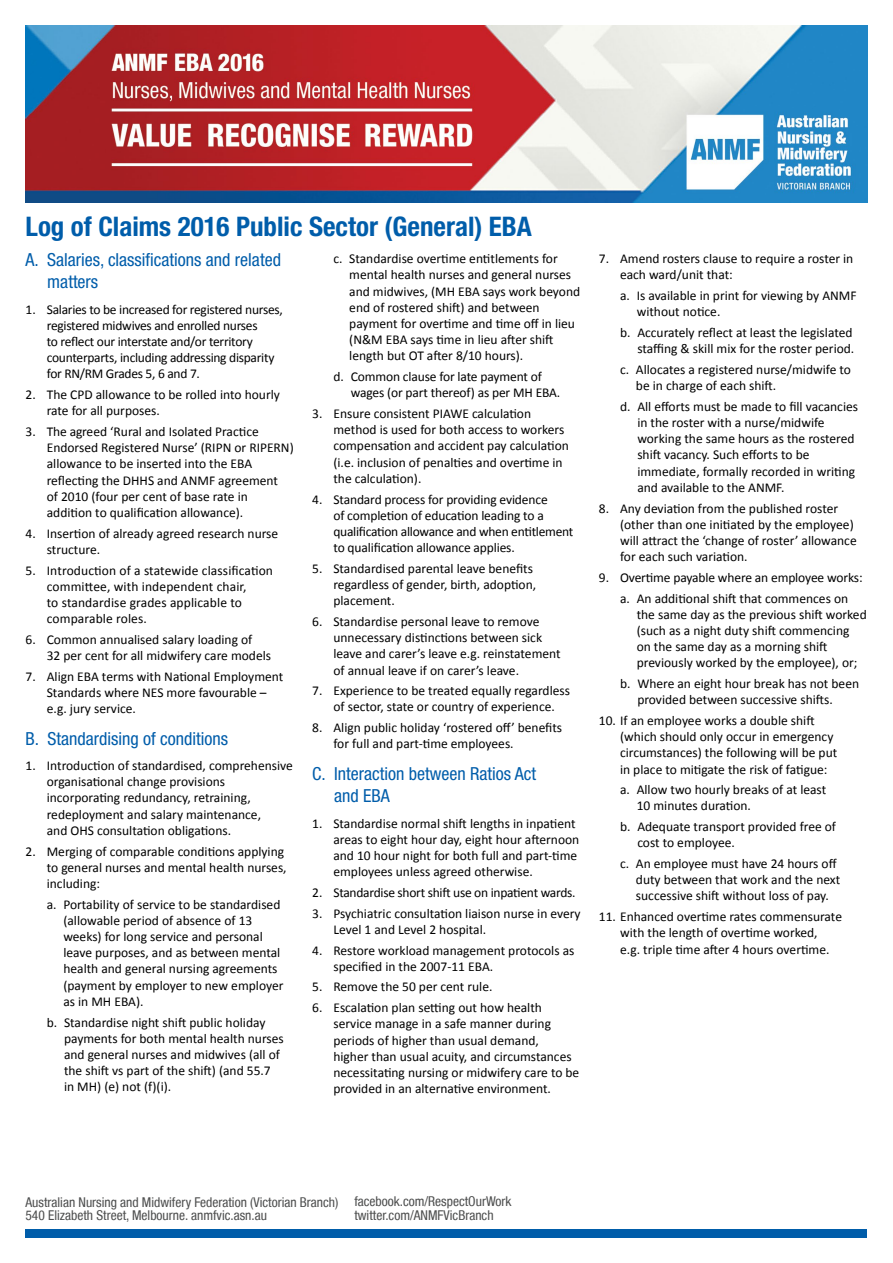
<style>
.page{position:relative;width:893px;height:1263px;background:#fff}
.page>*{position:absolute;margin:0;border:0;box-sizing:border-box;transform-origin:0 0}
.t1{font:700 condensed 27px "Helvetica Neue LT Std";color:#005daa}
.t2{font:condensed 18px/22.5px "Helvetica Neue LT Std";color:#005daa}
.t3{font:13.5px/16.2px "Calibri";color:#000}
.t4{font:13.5px/16.2px "Calibri";letter-spacing:-.02em;color:#000}
.t5{font:condensed 13.5px/13.5px "Helvetica Neue LT";color:#4c4d4d}
</style>
<div class="page">
<div style="left:26px;top:1229px;width:841px;height:8px;background:#005daa"></div>
<img style="left:26px;top:26px;width:841px;height:176px">
<h1 class="t1" style="left:26px;top:210px;width:508px">Log of Claims 2016 Public Sector (General) EBA</h1>
<h2 class="t2" style="left:47px;top:248px;width:235px;text-indent:-22px">A. Salaries, classifications and related matters</h2>
<p class="t4" style="left:47px;top:301px;width:238px;text-indent:-21px">1. Salaries to be increased for registered nurses, registered midwives and enrolled nurses<br>to reflect our interstate and/or territory counterparts, including addressing disparity for RN/RM Grades 5, 6 and 7.</p>
<p class="t3" style="left:47px;top:387px;width:235px;text-indent:-21px">2. The CPD allowance to be rolled into hourly rate for all purposes.</p>
<p class="t3" style="left:47px;top:423px;width:248px;text-indent:-21px">3. The agreed ‘Rural and Isolated Practice Endorsed Registered Nurse’ (RIPN or RIPERN) allowance to be inserted into the EBA reflecting the DHHS and ANMF agreement<br>of 2010 (four per cent of base rate in addition to qualification allowance).</p>
<p class="t3" style="left:47px;top:525px;width:233px;text-indent:-21px">4. Insertion of already agreed research nurse structure.</p>
<p class="t3" style="left:47px;top:562px;width:228px;text-indent:-21px">5. Introduction of a statewide classification committee, with independent chair,<br>to standardise grades applicable to comparable roles.</p>
<p class="t3" style="left:47px;top:631px;width:226px;text-indent:-21px">6. Common annualised salary loading of<br>32 per cent for all midwifery care models</p>
<p class="t3" style="left:47px;top:668px;width:238px;text-indent:-21px">7. Align EBA terms with National Employment<br>Standards where NES more favourable – e.g. jury service.</p>
<h2 class="t2" style="left:26px;top:727px;width:204px">B. Standardising of conditions</h2>
<p class="t3" style="left:47px;top:757px;width:248px;text-indent:-21px">1. Introduction of standardised, comprehensive organisational change provisions incorporating redundancy, retraining, redeployment and salary maintenance,<br>and OHS consultation obligations.</p>
<p class="t3" style="left:47px;top:843px;width:241px;text-indent:-21px">2. Merging of comparable conditions applying to general nurses and mental health nurses, including:</p>
<p class="t3" style="left:63px;top:896px;width:222px;text-indent:-17px">a. Portability of service to be standardised (allowable period of absence of 13 weeks) for long service and personal leave purposes, and as between mental health and general nursing agreements (payment by employer to new employer as in MH EBA).</p>
<p class="t3" style="left:64px;top:1014px;width:221px;text-indent:-17px">b. Standardise night shift public holiday payments for both mental health nurses and general nurses and midwives (all of the shift vs part of the shift) (and 55.7 in MH) (e) not (f)(i).</p>
<p class="t3" style="left:349px;top:251px;width:232px;text-indent:-16px">c. Standardise overtime entitlements for mental health nurses and general nurses and midwives, (MH EBA says work beyond end of rostered shift) and between payment for overtime and time off in lieu (N&amp;M EBA says time in lieu after shift length but OT after 8/10 hours).</p>
<p class="t3" style="left:351px;top:369px;width:211px;text-indent:-17px">d. Common clause for late payment of wages (or part thereof) as per MH EBA.</p>
<p class="t3" style="left:333px;top:405px;width:237px;text-indent:-21px">3. Ensure consistent PIAWE calculation method is used for both access to workers compensation and accident pay calculation (i.e. inclusion of penalties and overtime in the calculation).</p>
<p class="t3" style="left:333px;top:491px;width:241px;text-indent:-21px">4. Standard process for providing evidence<br>of completion of education leading to a qualification allowance and when entitlement to qualification allowance applies.</p>
<p class="t3" style="left:333px;top:560px;width:204px;text-indent:-21px">5. Standardised parental leave benefits regardless of gender, birth, adoption, placement.</p>
<p class="t3" style="left:333px;top:613px;width:229px;text-indent:-21px">6. Standardise personal leave to remove unnecessary distinctions between sick leave and carer’s leave e.g. reinstatement of annual leave if on carer’s leave.</p>
<p class="t3" style="left:312px;top:683px;width:259px;text-align:center">7. Experience to be treated equally regardless of sector, state or country of experience.</p>
<p class="t3" style="left:333px;top:720px;width:230px;text-indent:-21px">8. Align public holiday ‘rostered off’ benefits for full and part-time employees.</p>
<h2 class="t2" style="left:334px;top:762px;width:204px;text-indent:-22px">C. Interaction between Ratios Act and EBA</h2>
<p class="t3" style="left:333px;top:815px;width:247px;text-indent:-21px">1. Standardise normal shift lengths in inpatient areas to eight hour day, eight hour afternoon and 10 hour night for both full and part-time employees unless agreed otherwise.</p>
<p class="t4" style="left:312px;top:884px;width:265px">2. Standardise short shift use on inpatient wards.</p>
<p class="t3" style="left:333px;top:905px;width:249px;text-indent:-21px">3. Psychiatric consultation liaison nurse in every<br>Level 1 and Level 2 hospital.</p>
<p class="t3" style="left:333px;top:942px;width:242px;text-indent:-21px">4. Restore workload management protocols as specified in the 2007-11 EBA.</p>
<p class="t3" style="left:312px;top:979px;width:182px">5. Remove the 50 per cent rule.</p>
<p class="t3" style="left:333px;top:999px;width:247px;text-indent:-21px">6. Escalation plan setting out how health service manage in a safe manner during periods of higher than usual demand,<br>higher than usual acuity, and circumstances necessitating nursing or midwifery care to be provided in an alternative environment.</p>
<p class="t3" style="left:620px;top:251px;width:235px;text-indent:-21px">7. Amend rosters clause to require a roster in each ward/unit that:</p>
<p class="t3" style="left:637px;top:288px;width:221px;text-indent:-17px">a. Is available in print for viewing by ANMF without notice.</p>
<p class="t3" style="left:620px;top:324px;width:236px;text-align:right">b. Accurately reflect at least the legislated staffing &amp; skill mix for the roster period.</p>
<p class="t3" style="left:636px;top:361px;width:216px;text-indent:-16px">c. Allocates a registered nurse/midwife to be in charge of each shift.</p>
<p class="t3" style="left:637px;top:398px;width:222px;text-indent:-17px">d. All efforts must be made to fill vacancies in the roster with a nurse/midwife working the same hours as the rostered shift vacancy. Such efforts to be immediate, formally recorded in writing and available to the ANMF.</p>
<p class="t3" style="left:620px;top:500px;width:238px;text-indent:-21px">8. Any deviation from the published roster (other than one initiated by the employee) will attract the ‘change of roster’ allowance for each such variation.</p>
<p class="t3" style="left:599px;top:567px;width:265px;line-height:20.7px;text-align:center">9. Overtime payable where an employee works: a. An additional shift that commences on</p>
<p class="t3" style="left:637px;top:606px;width:232px">the same day as the previous shift worked (such as a night duty shift commencing on the same day as a morning shift previously worked by the employee), or;</p>
<p class="t3" style="left:637px;top:675px;width:223px;text-indent:-17px">b. Where an eight hour break has not been provided between successive shifts.</p>
<p class="t3" style="left:620px;top:712px;width:219px;text-indent:-21px">10. If an employee works a double shift (which should only occur in emergency circumstances) the following will be put in place to mitigate the risk of fatigue:</p>
<p class="t3" style="left:637px;top:782px;width:191px;text-indent:-17px">a. Allow two hourly breaks of at least<br>10 minutes duration.</p>
<p class="t3" style="left:637px;top:818px;width:200px;text-indent:-17px">b. Adequate transport provided free of cost to employee.</p>
<p class="t3" style="left:636px;top:855px;width:206px;text-indent:-16px">c. An employee must have 24 hours off duty between that work and the next successive shift without loss of pay.</p>
<p class="t3" style="left:620px;top:908px;width:223px;text-indent:-21px">11. Enhanced overtime rates commensurate with the length of overtime worked,<br>e.g. triple time after 4 hours overtime.</p>
<p class="t5" style="left:26px;top:1195px;width:314px">Australian Nursing and Midwifery Federation (Victorian Branch)<br>540 Elizabeth Street, Melbourne. anmfvic.asn.au</p>
<p class="t5" style="left:354px;top:1195px;width:159px">facebook.com/RespectOurWork twitter.com/ANMFVicBranch</p>
</div>
